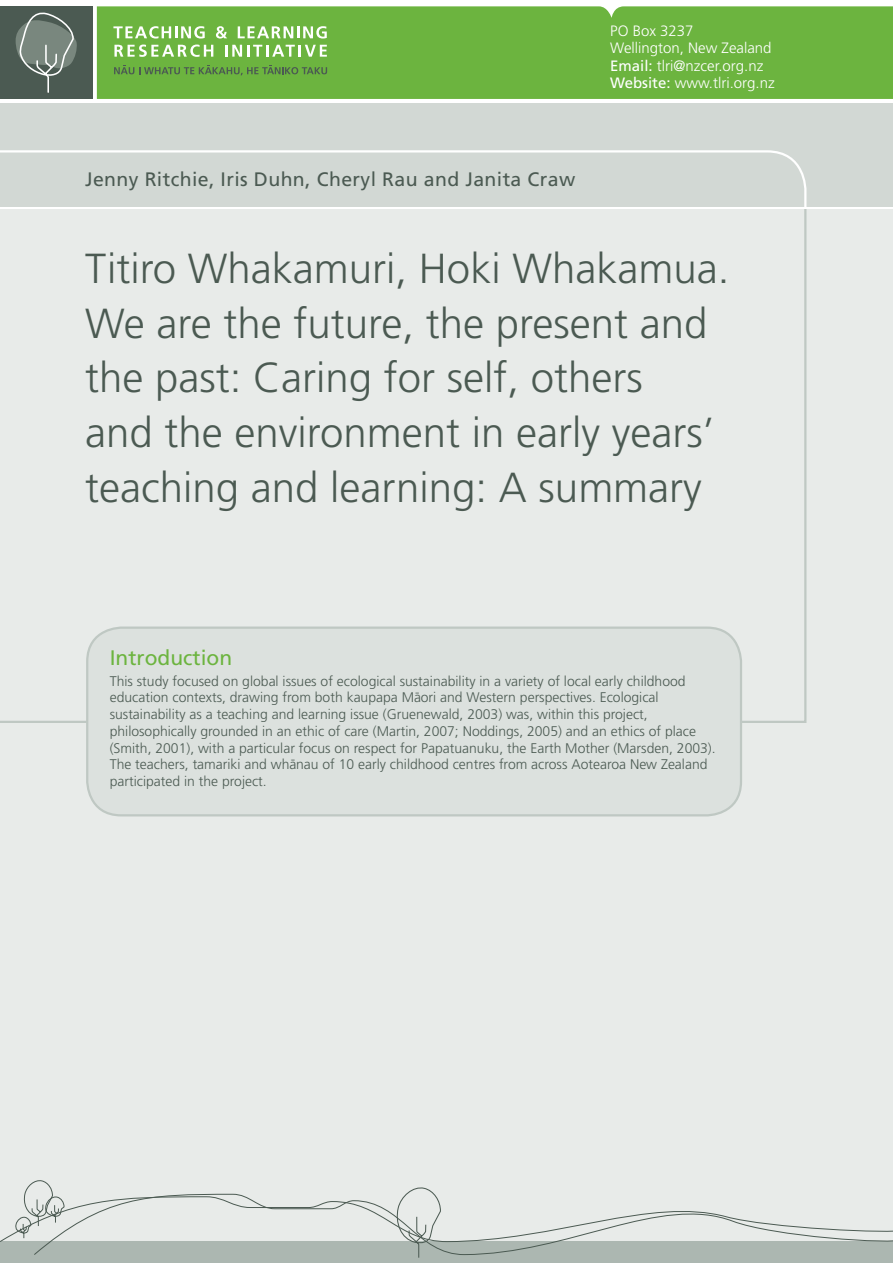
<style>
.page{position:relative;width:893px;height:1263px;background:#fff}
.page>*{position:absolute;margin:0;border:0;box-sizing:border-box;transform-origin:0 0}
.t1{font:300 42px/54.8px "Frutiger";color:#4b5a52}
.t2{font:21px "Frutiger";color:#6cb43f}
.t3{font:19.5px "Frutiger";letter-spacing:.02em;color:#4b5a52}
.t4{font:300 15px/17.2px "Frutiger";color:#fff}
.t5{font:300 13.95px/16.8px "Frutiger";color:#4b5a52}
.s1{font-weight:400}
</style>
<div class="page">
<div style="left:0;top:209px;width:893px;height:1039px;background:#e8ebe9"></div>
<div style="left:0;top:6px;width:92px;height:93px;background:#4b5a52"></div>
<svg style="left:16px;top:12px;width:61px;height:81px"></svg>
<div style="left:97px;top:6px;width:796px;height:93px;background:#6cb43f"></div>
<svg style="left:114px;top:45px;width:99px;height:12px"></svg>
<svg style="left:225px;top:45px;width:102px;height:12px"></svg>
<svg style="left:113px;top:26px;width:92px;height:13px"></svg>
<svg style="left:216px;top:26px;width:11px;height:13px"></svg>
<svg style="left:238px;top:26px;width:89px;height:13px"></svg>
<svg style="left:114px;top:66px;width:213px;height:9px;background:#619644"></svg>
<div style="left:0;top:103px;width:893px;height:104px;background:#d2d8d4"></div>
<svg style="left:0;top:150px;width:806px;height:57px"></svg>
<div style="left:0;top:1242px;width:893px;height:21px;background:#acb7b1"></div>
<svg style="left:0;top:1180px;width:893px;height:78px"></svg>
<div style="left:87px;top:628px;width:654px;height:187px;background:#dce1de;border-radius:34px"></div>
<div style="left:86px;top:626px;width:656px;height:190px;border:2px solid #bfc8c3;border-radius:34px"></div>
<h3 class="t3" style="left:85px;top:168px;width:492px">Jenny Ritchie, Iris Duhn, Cheryl Rau and Janita Craw</h3>
<p class="t4" style="left:610px;top:22px;width:166px">PO Box 3237<br>Wellington, New Zealand<br><span class="s1">Email:</span> tlri@nzcer.org.nz<br><span class="s1">Website:</span> www.tlri.org.nz</p>
<h1 class="t1" style="left:85px;top:241px;width:646px">Titiro Whakamuri, Hoki Whakamua.<br>We are the future, the present and the past: Caring for self, others<br>and the environment in early years’ teaching and learning: A summary</h1>
<h2 class="t2" style="left:110px;top:645px;width:124px">Introduction</h2>
<p class="t5" style="left:110px;top:672px;width:607px">This study focused on global issues of ecological sustainability in a variety of local early childhood education contexts, drawing from both kaupapa Ma¯ori and Western perspectives. Ecological sustainability as a teaching and learning issue (Gruenewald, 2003) was, within this project, philosophically grounded in an ethic of care (Martin, 2007; Noddings, 2005) and an ethics of place (Smith, 2001), with a particular focus on respect for Papatuanuku, the Earth Mother (Marsden, 2003).<br>The teachers, tamariki and wha¯nau of 10 early childhood centres from across Aotearoa New Zealand participated in the project.</p>
</div>
